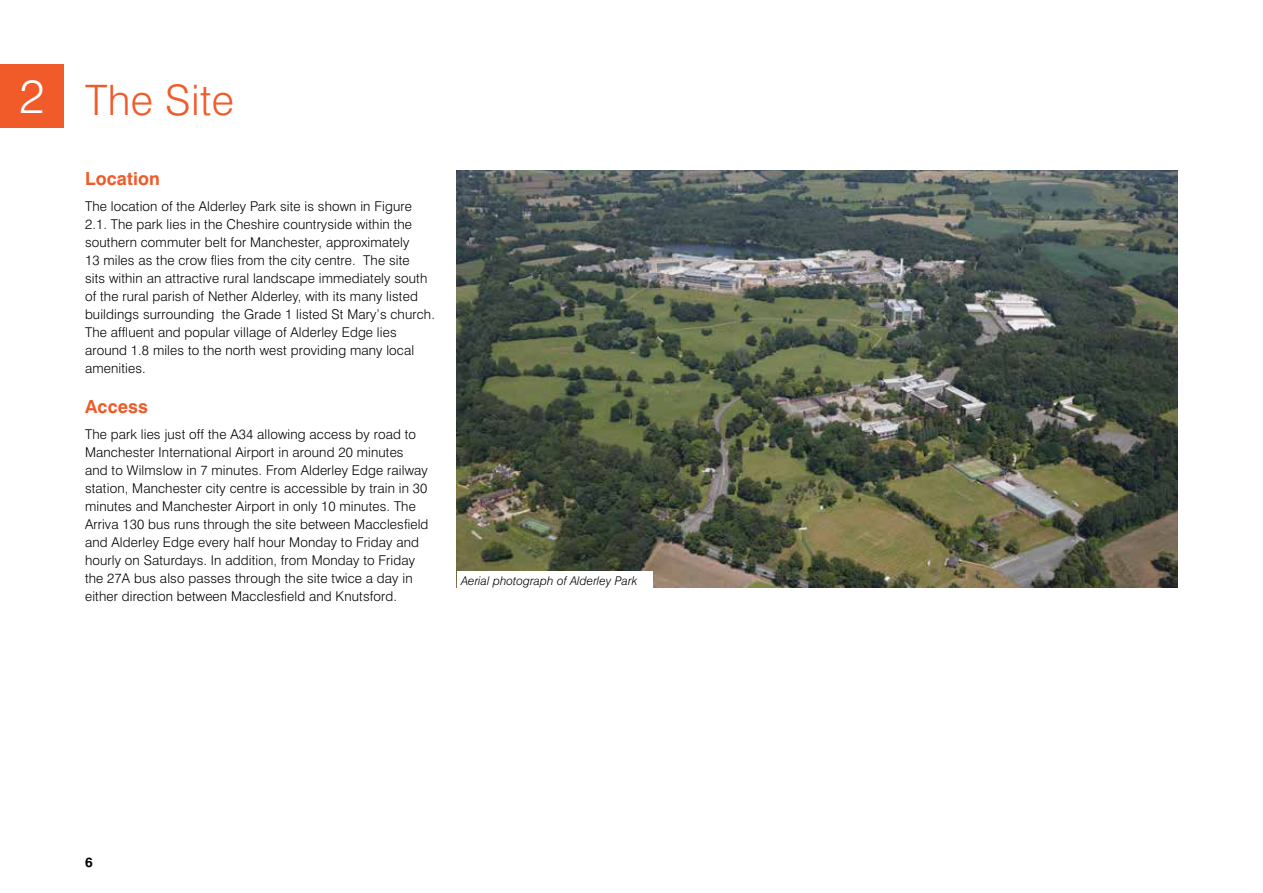
<style>
.page{position:relative;width:1263px;height:893px;background:#fff}
.page>*{position:absolute;margin:0;border:0;box-sizing:border-box;transform-origin:0 0}
.t1{font:300 42px "Swiss 721 BT";letter-spacing:.01em;color:#f15a29}
.t2{font:700 18px "Swiss 721 BT";letter-spacing:.01em;color:#f15a29}
.t3{font:300 13.5px/18px "Swiss 721 BT";letter-spacing:.01em;color:#000}
.t4{font:700 13.5px "Swiss 721 BT";color:#000}
.t5{font:italic 300 12px "Swiss 721 BT";letter-spacing:.01em;color:#000}
.s1{font-size:47.1px;color:#fff}
</style>
<div class="page">
<div style="left:0;top:64px;width:64px;height:64px;background:#f15a29"></div>
<img style="left:457px;top:170px;width:721px;height:418px">
<div style="left:457px;top:571px;width:195px;height:18px;background:#fff"></div>
<h1 class="t1" style="left:19px;top:74px;width:216px"><span class="s1">2</span> The Site</h1>
<h2 class="t2" style="left:85px;top:167px;width:76px">Location</h2>
<p class="t3" style="left:85px;top:197px;width:351px">The location of the Alderley Park site is shown in Figure 2.1. The park lies in the Cheshire countryside within the southern commuter belt for Manchester, approximately<br>13 miles as the crow flies from the city centre. The site<br>sits within an attractive rural landscape immediately south of the rural parish of Nether Alderley, with its many listed buildings surrounding the Grade 1 listed St Mary’s church.<br>The affluent and popular village of Alderley Edge lies around 1.8 miles to the north west providing many local amenities.</p>
<h2 class="t2" style="left:85px;top:395px;width:64px">Access</h2>
<p class="t3" style="left:85px;top:425px;width:345px">The park lies just off the A34 allowing access by road to Manchester International Airport in around 20 minutes and to Wilmslow in 7 minutes. From Alderley Edge railway station, Manchester city centre is accessible by train in 30 minutes and Manchester Airport in only 10 minutes. The Arriva 130 bus runs through the site between Macclesfield and Alderley Edge every half hour Monday to Friday and hourly on Saturdays. In addition, from Monday to Friday the 27A bus also passes through the site twice a day in either direction between Macclesfield and Knutsford.</p>
<p class="t5" style="left:461px;top:573px;width:178px">Aerial photograph of Alderley Park</p>
<p class="t4" style="left:85px;top:853px;width:9px">6</p>
</div>
